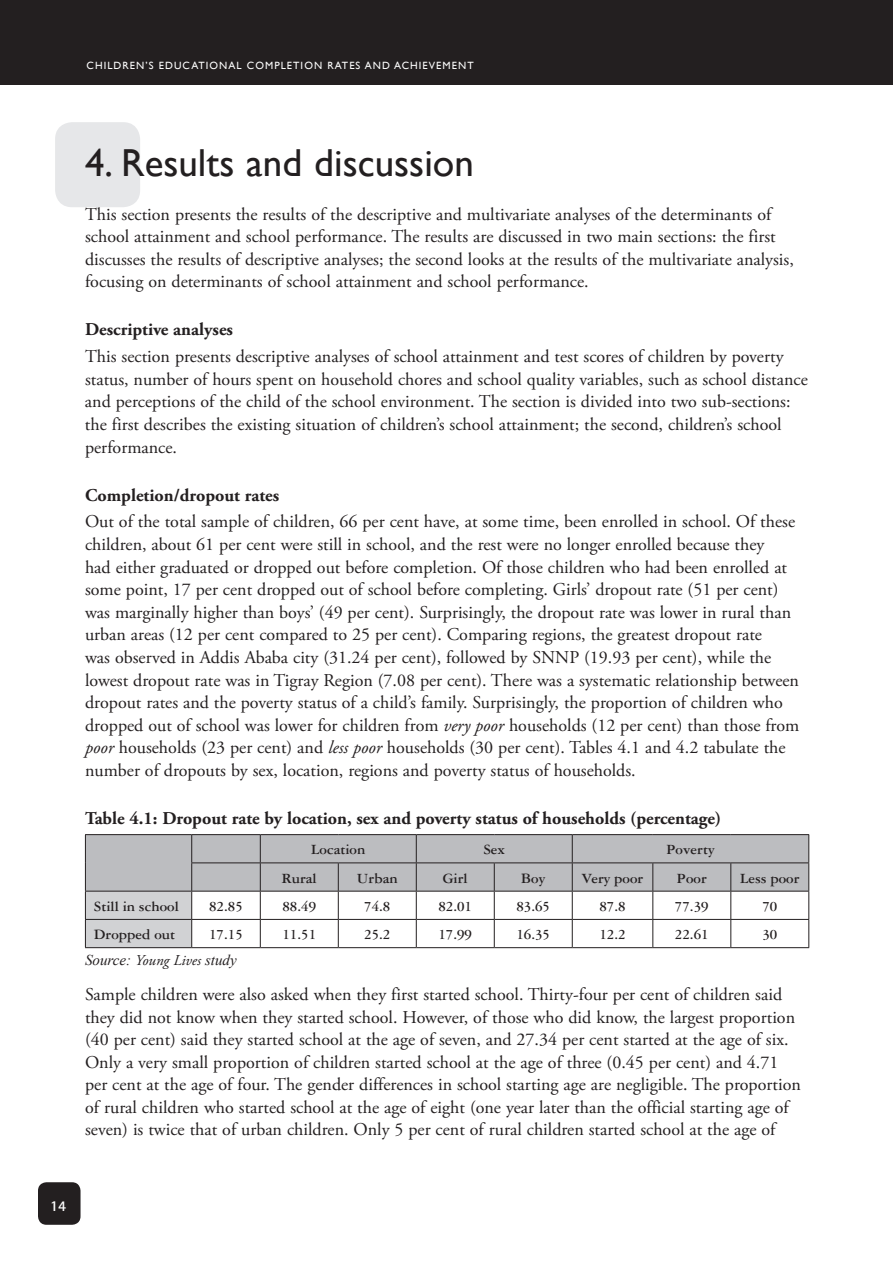
<style>
.page{position:relative;width:893px;height:1263px;background:#fff}
.page>*{position:absolute;margin:0;border:0;box-sizing:border-box;transform-origin:0 0}
.t1{font:39px "Gill Sans";color:#231f20}
.t2{font:18px/22.5px "Adobe Garamond Pro";color:#231f20}
.t3{font:700 18px "Adobe Garamond Pro";color:#231f20}
.t4{font:700 15px "Garamond Three";color:#231f20}
.t5{font:italic 15px "Times New Roman";color:#231f20}
.t6{font:700 15px "Rotis Semi Sans";color:#fff}
.t7{font:10.5px "Gill Sans";letter-spacing:.1em;color:#fff}
.s1{font-style:italic}
.s2{font-family:"Adobe Garamond Pro"}
</style>
<div class="page">
<div style="left:0;top:0;width:893px;height:85px;background:#231f20"></div>
<div style="left:38px;top:1182px;width:43px;height:43px;background:#231f20;border-radius:9px"></div>
<div style="left:55px;top:122px;width:85px;height:85px;background:#e6e7e9;border-radius:17px"></div>
<hr style="left:85px;top:834px;width:107px;height:1px;background:#231f20">
<hr style="left:192px;top:834px;width:68px;height:1px;background:#231f20">
<hr style="left:260px;top:834px;width:78px;height:1px;background:#231f20">
<hr style="left:338px;top:834px;width:78px;height:1px;background:#231f20">
<hr style="left:416px;top:834px;width:78px;height:1px;background:#231f20">
<hr style="left:494px;top:834px;width:78px;height:1px;background:#231f20">
<hr style="left:572px;top:834px;width:81px;height:1px;background:#231f20">
<hr style="left:653px;top:834px;width:78px;height:1px;background:#231f20">
<hr style="left:731px;top:834px;width:78px;height:1px;background:#231f20">
<svg style="left:85px;top:835px;width:724px;height:112px"></svg>
<hr style="left:85px;top:947px;width:107px;height:1px;background:#231f20">
<hr style="left:192px;top:947px;width:68px;height:1px;background:#231f20">
<hr style="left:260px;top:947px;width:78px;height:1px;background:#231f20">
<hr style="left:338px;top:947px;width:78px;height:1px;background:#231f20">
<hr style="left:416px;top:947px;width:78px;height:1px;background:#231f20">
<hr style="left:494px;top:947px;width:78px;height:1px;background:#231f20">
<hr style="left:572px;top:947px;width:81px;height:1px;background:#231f20">
<hr style="left:653px;top:947px;width:78px;height:1px;background:#231f20">
<hr style="left:731px;top:947px;width:78px;height:1px;background:#231f20">
<p class="t7" style="left:87px;top:59px;width:389px">CHILDREN’S EDUCATIONAL COMPLETION RATES AND ACHIEVEMENT</p>
<h1 class="t1" style="left:85px;top:140px;width:390px">4. RESULTS AND DISCUSSION</h1>
<p class="t2" style="left:85px;top:203px;width:710px">This section presents the results of the descriptive and multivariate analyses of the determinants of school attainment and school performance. The results are discussed in two main sections: the first discusses the results of descriptive analyses; the second looks at the results of the multivariate analysis, focusing on determinants of school attainment and school performance.</p>
<p class="t3" style="left:85px;top:319px;width:149px">Descriptive analyses</p>
<p class="t2" style="left:85px;top:346px;width:724px">This section presents descriptive analyses of school attainment and test scores of children by poverty status, number of hours spent on household chores and school quality variables, such as school distance and perceptions of the child of the school environment. The section is divided into two sub‑sections: the first describes the existing situation of children’s school attainment; the second, children’s school performance.</p>
<p class="t3" style="left:85px;top:484px;width:196px">Completion/dropout rates</p>
<p class="t2" style="left:85px;top:511px;width:716px">Out of the total sample of children, 66 per cent have, at some time, been enrolled in school. Of these children, about 61 per cent were still in school, and the rest were no longer enrolled because they<br>had either graduated or dropped out before completion. Of those children who had been enrolled at some point, 17 per cent dropped out of school before completing. Girls’ dropout rate (51 per cent) was marginally higher than boys’ (49 per cent). Surprisingly, the dropout rate was lower in rural than urban areas (12 per cent compared to 25 per cent). Comparing regions, the greatest dropout rate<br>was observed in Addis Ababa city (31.24 per cent), followed by SNNP (19.93 per cent), while the lowest dropout rate was in Tigray Region (7.08 per cent). There was a systematic relationship between dropout rates and the poverty status of a child’s family. Surprisingly, the proportion of children who dropped out of school was lower for children from <span class="s1">very poor</span> households (12 per cent) than those from <span class="s1">poor</span> households (23 per cent) and <span class="s1">less poor</span> households (30 per cent). Tables 4.1 and 4.2 tabulate the number of dropouts by sex, location, regions and poverty status of households.</p>
<p class="t3" style="left:85px;top:808px;width:638px">Table 4.1: Dropout rate by location, sex and poverty status of households (percentage)</p>
<p class="t4" style="left:311px;top:841px;width:56px">Location</p>
<p class="t4" style="left:483px;top:841px;width:23px">Sex</p>
<p class="t4" style="left:666px;top:841px;width:50px">Poverty</p>
<p class="t4" style="left:282px;top:870px;width:37px">Rural</p>
<p class="t4" style="left:357px;top:870px;width:42px">Urban</p>
<p class="t4" style="left:443px;top:870px;width:27px">Girl</p>
<p class="t4" style="left:521px;top:870px;width:26px">Boy</p>
<p class="t4" style="left:582px;top:870px;width:63px">Very poor</p>
<p class="t4" style="left:677px;top:870px;width:31px">Poor</p>
<p class="t4" style="left:740px;top:870px;width:61px">Less poor</p>
<p class="t4" style="left:94px;top:898px;width:87px">Still in school</p>
<p class="t4" style="left:209px;top:898px;width:35px">82.85</p>
<p class="t4" style="left:282px;top:898px;width:35px">88.49</p>
<p class="t4" style="left:364px;top:898px;width:28px">74.8</p>
<p class="t4" style="left:438px;top:898px;width:35px">82.01</p>
<p class="t4" style="left:516px;top:898px;width:35px">83.65</p>
<p class="t4" style="left:599px;top:898px;width:28px">87.8</p>
<p class="t4" style="left:675px;top:898px;width:35px">77.39</p>
<p class="t4" style="left:762px;top:898px;width:16px">70</p>
<p class="t4" style="left:94px;top:926px;width:83px">Dropped out</p>
<p class="t4" style="left:209px;top:926px;width:35px">17.15</p>
<p class="t4" style="left:282px;top:926px;width:35px">11.51</p>
<p class="t4" style="left:364px;top:926px;width:28px">25.2</p>
<p class="t4" style="left:438px;top:926px;width:35px">17.99</p>
<p class="t4" style="left:516px;top:926px;width:35px">16.35</p>
<p class="t4" style="left:599px;top:926px;width:28px">12.2</p>
<p class="t4" style="left:675px;top:926px;width:35px">22.61</p>
<p class="t4" style="left:762px;top:926px;width:16px">30</p>
<p class="t5" style="left:85px;top:951px;width:153px">Source: <span class="s2">Young Lives</span> study</p>
<p class="t2" style="left:85px;top:984px;width:717px">Sample children were also asked when they first started school. Thirty‑four per cent of children said they did not know when they started school. However, of those who did know, the largest proportion (40 per cent) said they started school at the age of seven, and 27.34 per cent started at the age of six.<br>Only a very small proportion of children started school at the age of three (0.45 per cent) and 4.71 per cent at the age of four. The gender differences in school starting age are negligible. The proportion of rural children who started school at the age of eight (one year later than the official starting age of seven) is twice that of urban children. Only 5 per cent of rural children started school at the age of</p>
<p class="t6" style="left:50px;top:1197px;width:8px">14</p>
</div>
